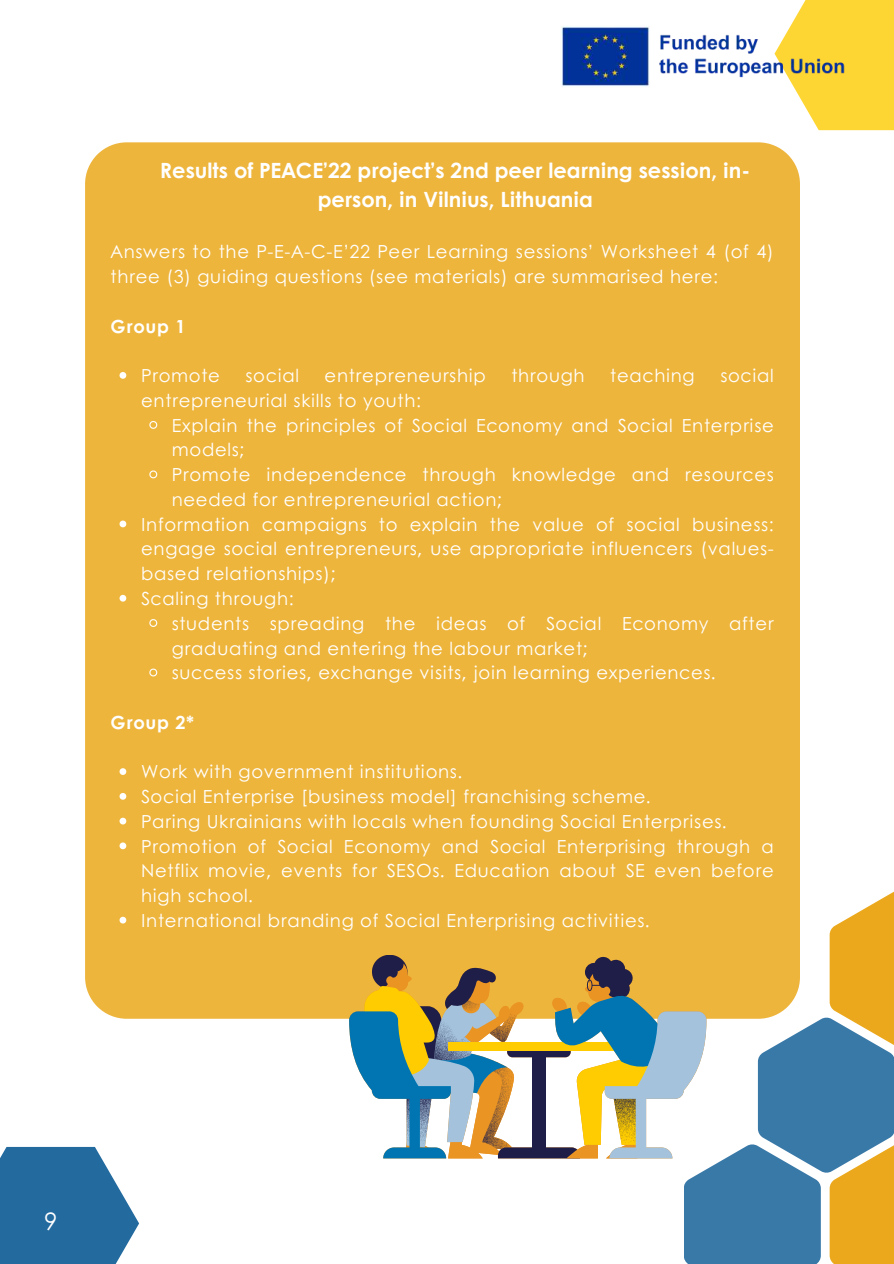
<style>
.page{position:relative;width:894px;height:1264px;background:#fff}
.page>*{position:absolute;margin:0;border:0;box-sizing:border-box;transform-origin:0 0}
.t1{font:24px "Century Gothic";color:#fff}
.t2{font:700 21px/29.2px "Century Gothic";color:#fff;text-align:center}
.t3{font:18px/24.8px "Century Gothic";letter-spacing:.04em;color:#fff}
.t4{font:700 18px "Century Gothic";letter-spacing:.04em;color:#fff}
</style>
<div class="page">
<svg style="left:792px;top:0;width:101px;height:130px;background:#fed944"></svg>
<img style="left:561px;top:23px;width:294px;height:67px">
<svg style="left:0;top:1146px;width:139px;height:117px;background:#427fac"></svg>
<div style="left:85px;top:142px;width:714px;height:876px;background:#eeb53d"></div>
<svg style="left:119px;top:372px;width:7px;height:7px"></svg>
<svg style="left:148px;top:420px;width:10px;height:9px"></svg>
<svg style="left:148px;top:469px;width:10px;height:10px"></svg>
<svg style="left:119px;top:520px;width:7px;height:7px"></svg>
<svg style="left:119px;top:595px;width:7px;height:6px"></svg>
<svg style="left:148px;top:618px;width:10px;height:9px"></svg>
<svg style="left:148px;top:667px;width:10px;height:10px"></svg>
<svg style="left:119px;top:768px;width:7px;height:7px"></svg>
<svg style="left:119px;top:793px;width:7px;height:6px"></svg>
<svg style="left:119px;top:817px;width:7px;height:7px"></svg>
<svg style="left:119px;top:842px;width:7px;height:7px"></svg>
<svg style="left:119px;top:916px;width:7px;height:7px"></svg>
<svg style="left:349px;top:890px;width:544px;height:373px"></svg>
<p class="t2" style="left:160px;top:155px;width:591px">Results of PEACE’22 project’s 2nd peer learning session, in&shy;person, in Vilnius, Lithuania</p>
<p class="t3" style="left:110px;top:238px;width:664px">Answers to the P-E-A-C-E’22 Peer Learning sessions’ Worksheet 4 (of 4) three (3) guiding questions (see materials) are summarised here:</p>
<p class="t4" style="left:110px;top:312px;width:77px">Group 1</p>
<p class="t3" style="left:141px;top:362px;width:80px">Promote</p>
<p class="t3" style="left:245px;top:362px;width:55px">social</p>
<p class="t3" style="left:324px;top:362px;width:163px">entrepreneurship</p>
<p class="t3" style="left:511px;top:362px;width:75px">through</p>
<p class="t3" style="left:610px;top:362px;width:86px">teaching</p>
<p class="t3" style="left:720px;top:362px;width:55px">social</p>
<p class="t3" style="left:141px;top:387px;width:281px">entrepreneurial skills to youth:</p>
<p class="t3" style="left:172px;top:412px;width:603px">Explain the principles of Social Economy and Social Enterprise</p>
<p class="t3" style="left:172px;top:436px;width:74px">models;</p>
<p class="t3" style="left:172px;top:461px;width:603px">Promote independence through knowledge and resources</p>
<p class="t3" style="left:172px;top:486px;width:332px">needed for entrepreneurial action;</p>
<p class="t3" style="left:141px;top:511px;width:634px">Information campaigns to explain the value of social business:</p>
<p class="t3" style="left:141px;top:535px;width:634px">engage social entrepreneurs, use appropriate influencers (values-</p>
<p class="t3" style="left:141px;top:560px;width:196px">based relationships);</p>
<p class="t3" style="left:141px;top:585px;width:154px">Scaling through:</p>
<p class="t3" style="left:172px;top:610px;width:603px">students spreading the ideas of Social Economy after</p>
<p class="t3" style="left:172px;top:634px;width:417px">graduating and entering the labour market;</p>
<p class="t3" style="left:172px;top:659px;width:545px">success stories, exchange visits, join learning experiences.</p>
<p class="t4" style="left:110px;top:708px;width:85px">Group 2*</p>
<p class="t3" style="left:141px;top:758px;width:634px">Work with government institutions.<br>Social Enterprise [business model] franchising scheme.<br>Paring Ukrainians with locals when founding Social Enterprises.<br>Promotion of Social Economy and Social Enterprising through a Netflix movie, events for SESOs. Education about SE even before high school.<br>International branding of Social Enterprising activities.</p>
<h1 class="t1" style="left:44px;top:1202px;width:15px">9</h1>
</div>
